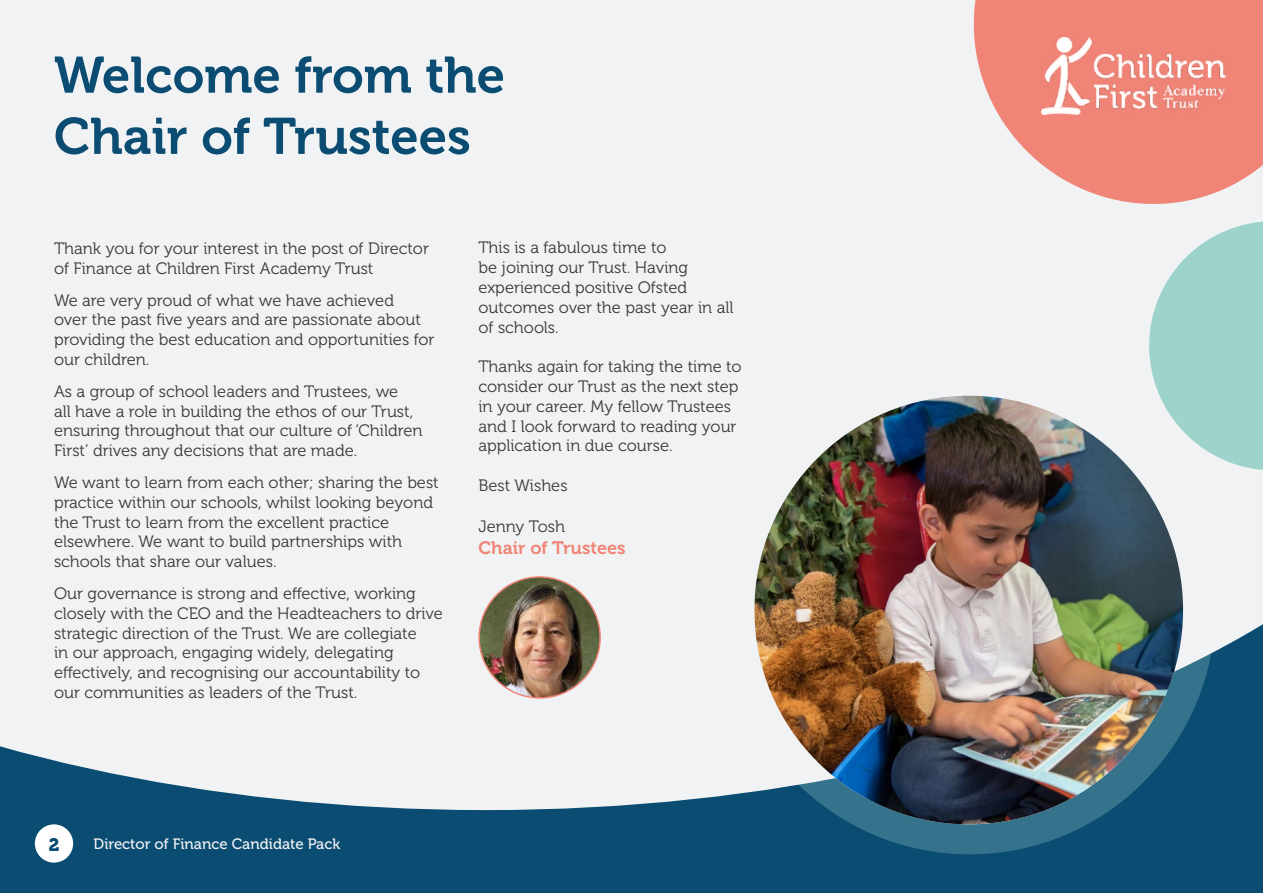
<style>
.page{position:relative;width:1263px;height:893px;background:#0b4c72}
.page>*{position:absolute;margin:0;border:0;box-sizing:border-box;transform-origin:0 0}
.t1{font:51px/61.2px "Museo 700";color:#0b4c72}
.t2{font:18px "Museo 700";color:#f08476}
.t3{font:18px "Museo 900";color:#0b4c72}
.t4{font:16.5px/19.8px "Museo 300";color:#383939}
.t5{font:15px "Museo 500";color:#f0f2f4}
</style>
<div class="page">
<div style="left:724px;top:364px;width:491px;height:490px;background:#35728b;border-radius:50%"></div>
<div style="left:0;top:0;width:1263px;height:810px;background:#f0f2f4"></div>
<img style="left:754px;top:396px;width:429px;height:428px;border-radius:214px">
<svg style="left:1149px;top:222px;width:114px;height:248px;background:#b1dad4"></svg>
<img style="left:479px;top:577px;width:121px;height:121px;border-radius:60px">
<div style="left:478px;top:576px;width:123px;height:123px;border:2px solid #f08476;border-radius:50%"></div>
<div style="left:35px;top:824px;width:38px;height:39px;background:#fff;border-radius:50%"></div>
<svg style="left:956px;top:0;width:307px;height:222px;background:#f0a79e"></svg>
<img style="left:1042px;top:38px;width:183px;height:77px">
<h1 class="t1" style="left:54px;top:45px;width:452px">Welcome from the<br>Chair of Trustees</h1>
<p class="t4" style="left:54px;top:239px;width:376px">Thank you for your interest in the post of Director of Finance at Children First Academy Trust</p>
<p class="t4" style="left:54px;top:290px;width:382px">We are very proud of what we have achieved<br>over the past five years and are passionate about providing the best education and opportunities for our children.</p>
<p class="t4" style="left:54px;top:382px;width:370px">As a group of school leaders and Trustees, we<br>all have a role in building the ethos of our Trust, ensuring throughout that our culture of ‘Children First’ drives any decisions that are made.</p>
<p class="t4" style="left:54px;top:473px;width:386px">We want to learn from each other; sharing the best practice within our schools, whilst looking beyond the Trust to learn from the excellent practice elsewhere. We want to build partnerships with schools that share our values.</p>
<p class="t4" style="left:54px;top:584px;width:390px">Our governance is strong and effective, working closely with the CEO and the Headteachers to drive strategic direction of the Trust. We are collegiate<br>in our approach, engaging widely, delegating effectively, and recognising our accountability to our communities as leaders of the Trust.</p>
<p class="t4" style="left:478px;top:238px;width:257px">This is a fabulous time to<br>be joining our Trust. Having experienced positive Ofsted outcomes over the past year in all of schools.</p>
<p class="t4" style="left:478px;top:357px;width:265px">Thanks again for taking the time to consider our Trust as the next step in your career. My fellow Trustees and I look forward to reading your application in due course.</p>
<p class="t4" style="left:478px;top:476px;width:91px">Best Wishes</p>
<p class="t4" style="left:478px;top:517px;width:88px">Jenny Tosh</p>
<p class="t2" style="left:478px;top:538px;width:149px">Chair of Trustees</p>
<p class="t3" style="left:49px;top:834px;width:12px">2</p>
<p class="t5" style="left:94px;top:836px;width:248px">Director of Finance Candidate Pack</p>
</div>
